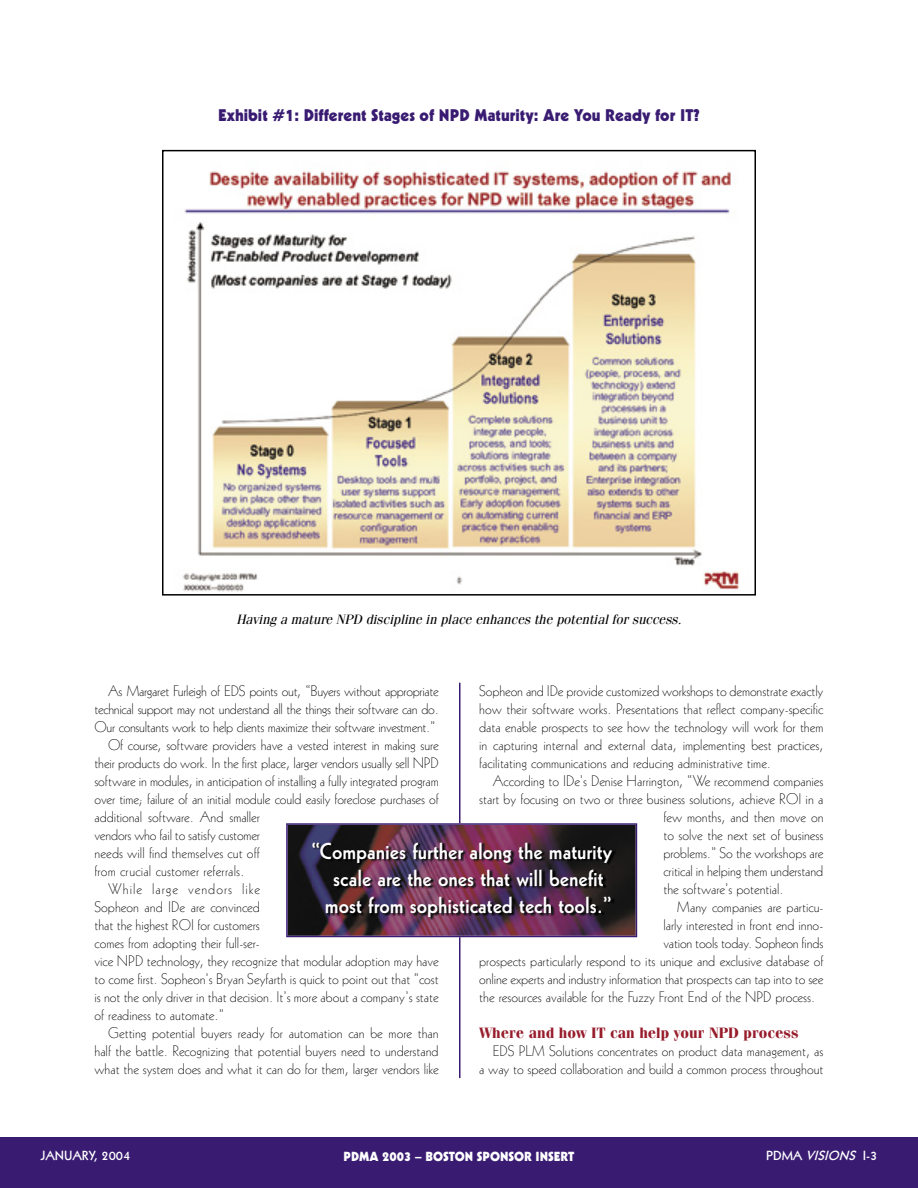
<style>
.page{position:relative;width:918px;height:1188px;background:#fff}
.page>*{position:absolute;margin:0;border:0;box-sizing:border-box;transform-origin:0 0}
.t1{font:22.5px/27px "Geometric 231 BT Bold C";color:#fff;text-align:center}
.t2{font:16.5px "Geometric 231 BT Heavy C";color:#391c72}
.t3{font:15px/18px "Geometric 231 BT Light C";color:#000;text-align:justify}
.t4{font:15px "Geometric 231 BT Light C";letter-spacing:-.02em;color:#000}
.t5{font:700 15px "Fenice";color:#971c2c}
.t6{font:15px "Geometric 231 BT Light C";letter-spacing:.07em;color:#000}
.t7{font:italic 13.5px "Fenice";color:#000}
.t8{font:12.9px "Geometric 231 BT Heavy C";color:#fff}
.t9{font:12.9px "Geometric 231 BT Bold C";color:#fff}
.s1{font-style:italic}
</style>
<div class="page">
<div style="left:0;top:1138px;width:918px;height:50px;background:#391c72"></div>
<img style="left:182px;top:171px;width:557px;height:421px">
<div style="left:162px;top:150px;width:594px;height:446px;border:2px solid #000"></div>
<hr style="left:459px;top:683px;width:1px;height:140px;background:#391c72">
<hr style="left:459px;top:937px;width:1px;height:141px;background:#391c72">
<svg style="left:286px;top:823px;width:351px;height:114px;background:#452a41"></svg>
<img style="left:313px;top:843px;width:303px;height:78px">
<p class="t2" style="left:218px;top:105px;width:483px">Exhibit #1: Different Stages of NPD Maturity: Are You Ready for IT?</p>
<p class="t7" style="left:236px;top:611px;width:447px">Having a mature NPD discipline in place enhances the potential for success.</p>
<p class="t4" style="left:108px;top:681px;width:332px">As Margaret Furleigh of EDS points out, “Buyers without appropriate</p>
<p class="t4" style="left:94px;top:699px;width:346px">technical support may not understand all the things their software can do.</p>
<p class="t4" style="left:94px;top:717px;width:342px">Our consultants work to help clients maximize their software investment.”</p>
<p class="t3" style="left:108px;top:735px;width:332px">Of course, software providers have a vested interest in making sure</p>
<p class="t3" style="left:94px;top:753px;width:346px">their products do work. In the first place, larger vendors usually sell NPD</p>
<p class="t3" style="left:94px;top:771px;width:346px">software in modules, in anticipation of installing a fully integrated program</p>
<p class="t3" style="left:94px;top:789px;width:346px">over time; failure of an initial module could easily foreclose purchases of</p>
<p class="t3" style="left:94px;top:807px;width:167px">additional software. And smaller</p>
<p class="t3" style="left:94px;top:825px;width:167px">vendors who fail to satisfy customer</p>
<p class="t3" style="left:94px;top:843px;width:167px">needs will find themselves cut off</p>
<p class="t3" style="left:94px;top:861px;width:152px">from crucial customer referrals.</p>
<p class="t6" style="left:108px;top:879px;width:154px">While large vendors like</p>
<p class="t3" style="left:94px;top:897px;width:167px">Sopheon and IDe are convinced</p>
<p class="t3" style="left:94px;top:915px;width:167px">that the highest ROI for customers</p>
<p class="t3" style="left:94px;top:933px;width:167px">comes from adopting their full-ser-</p>
<p class="t3" style="left:94px;top:951px;width:346px">vice NPD technology, they recognize that modular adoption may have</p>
<p class="t3" style="left:94px;top:969px;width:346px">to come first. Sopheon’s Bryan Seyfarth is quick to point out that “cost</p>
<p class="t3" style="left:94px;top:987px;width:346px">is not the only driver in that decision. It’s more about a company’s state</p>
<p class="t3" style="left:94px;top:1005px;width:131px">of readiness to automate.”</p>
<p class="t3" style="left:108px;top:1023px;width:332px">Getting potential buyers ready for automation can be more than</p>
<p class="t3" style="left:94px;top:1041px;width:346px">half the battle. Recognizing that potential buyers need to understand</p>
<p class="t3" style="left:94px;top:1059px;width:346px">what the system does and what it can do for them, larger vendors like</p>
<p class="t3" style="left:479px;top:682px;width:346px">Sopheon and IDe provide customized workshops to demonstrate exactly how their software works. Presentations that reflect company-specific data enable prospects to see how the technology will work for them in capturing internal and external data, implementing best practices, facilitating communications and reducing administrative time.</p>
<p class="t3" style="left:493px;top:772px;width:332px">According to IDe’s Denise Harrington, “We recommend companies</p>
<p class="t3" style="left:479px;top:790px;width:346px">start by focusing on two or three business solutions, achieve ROI in a</p>
<p class="t3" style="left:663px;top:808px;width:162px">few months, and then move on</p>
<p class="t3" style="left:663px;top:826px;width:162px">to solve the next set of business</p>
<p class="t3" style="left:663px;top:844px;width:161px">problems.” So the workshops are</p>
<p class="t3" style="left:663px;top:862px;width:161px">critical in helping them understand</p>
<p class="t3" style="left:663px;top:880px;width:122px">the software’s potential.</p>
<p class="t3" style="left:677px;top:898px;width:148px">Many companies are particu-</p>
<p class="t3" style="left:663px;top:916px;width:162px">larly interested in front end inno-</p>
<p class="t3" style="left:663px;top:934px;width:161px">vation tools today. Sopheon finds</p>
<p class="t3" style="left:479px;top:952px;width:346px">prospects particularly respond to its unique and exclusive database of</p>
<p class="t3" style="left:479px;top:970px;width:346px">online experts and industry information that prospects can tap into to see</p>
<p class="t3" style="left:479px;top:988px;width:337px">the resources available for the Fuzzy Front End of the NPD process.</p>
<p class="t5" style="left:479px;top:1024px;width:321px">Where and how IT can help your NPD process</p>
<p class="t3" style="left:479px;top:1042px;width:346px;text-align:right">EDS PLM Solutions concentrates on product data management, as<br>a way to speed collaboration and build a common process throughout</p>
<h1 class="t1" style="left:311px;top:837px;width:302px">“Companies further along the maturity scale are the ones that will benefit most from sophisticated tech tools.”</h1>
<p class="t9" style="left:40px;top:1147px;width:91px">JANUARY, 2004</p>
<p class="t8" style="left:344px;top:1148px;width:232px">PDMA 2003 – BOSTON SPONSOR INSERT</p>
<p class="t9" style="left:766px;top:1147px;width:113px">P D M A <span class="s1">VISIONS</span> I - 3</p>
</div>
